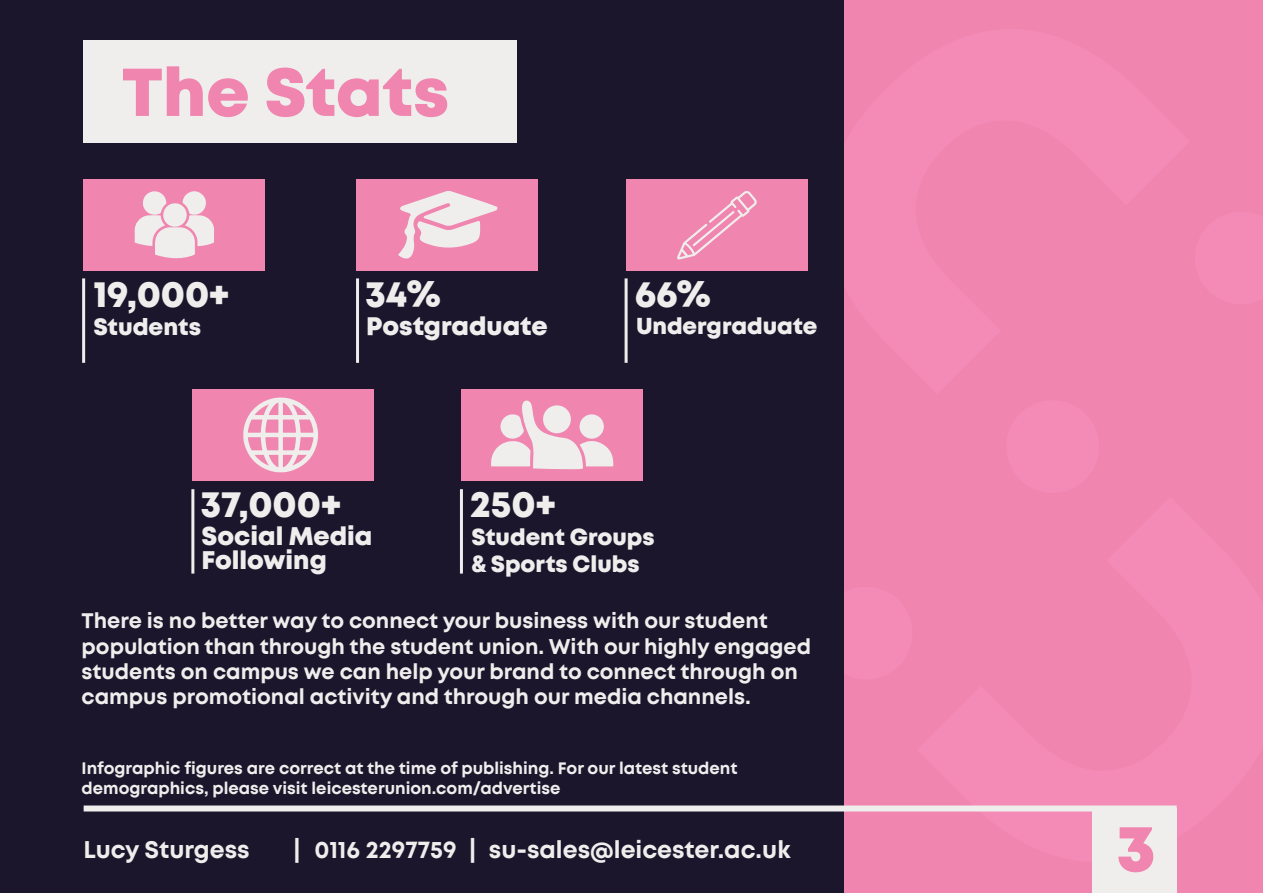
<style>
.page{position:relative;width:1263px;height:893px;background:#1c162c}
.page>*{position:absolute;margin:0;border:0;box-sizing:border-box;transform-origin:0 0}
.t1{font:800 67.5px "Mont";color:#f086af}
.t2{font:900 65.7px "Mont";color:#f086af}
.t3{font:800 36.6px "Mont";color:#efeeed}
.t4{font:800 25.35px/24px "Mont";color:#efeeed}
.t5{font:700 23.7px "Mont";color:#efeeed}
.t6{font:800 23.1px "Mont";color:#efeeed}
.t7{font:800 22.65px/27.3px "Mont";color:#efeeed}
.t8{font:700 21px/25.2px "Mont";color:#efeeed}
.t9{font:700 16.5px/19.8px "Mont";color:#efeeed}
</style>
<div class="page">
<div style="left:844px;top:0;width:419px;height:893px;background:#f086af"></div>
<div style="left:84px;top:40px;width:433px;height:103px;background:#efeeed"></div>
<div style="left:84px;top:179px;width:181px;height:91px;background:#f086af"></div>
<div style="left:84px;top:805px;width:1093px;height:6px;background:#efeeed"></div>
<div style="left:1092px;top:808px;width:85px;height:85px;background:#efeeed"></div>
<svg style="left:135px;top:191px;width:79px;height:67px"></svg>
<div style="left:356px;top:179px;width:182px;height:91px;background:#f086af"></div>
<div style="left:626px;top:179px;width:182px;height:91px;background:#f086af"></div>
<div style="left:192px;top:389px;width:181px;height:91px;background:#f086af"></div>
<div style="left:461px;top:389px;width:182px;height:91px;background:#f086af"></div>
<svg style="left:398px;top:191px;width:99px;height:68px"></svg>
<svg style="left:677px;top:191px;width:80px;height:68px"></svg>
<hr style="left:82px;top:278px;width:3px;height:85px;background:#efeeed">
<hr style="left:356px;top:278px;width:3px;height:85px;background:#efeeed">
<hr style="left:625px;top:278px;width:3px;height:85px;background:#efeeed">
<hr style="left:191px;top:489px;width:3px;height:85px;background:#efeeed">
<hr style="left:460px;top:489px;width:3px;height:85px;background:#efeeed">
<svg style="left:243px;top:397px;width:75px;height:75px"></svg>
<svg style="left:491px;top:400px;width:123px;height:69px"></svg>
<h1 class="t1" style="left:122px;top:59px;width:329px">The Stats</h1>
<h3 class="t3" style="left:93px;top:276px;width:137px">19,000+</h3>
<p class="t6" style="left:93px;top:315px;width:109px">Students</p>
<h3 class="t3" style="left:365px;top:276px;width:77px">34%</h3>
<p class="t4" style="left:366px;top:315px;width:183px">Postgraduate</p>
<h3 class="t3" style="left:635px;top:276px;width:78px">66%</h3>
<p class="t7" style="left:636px;top:314px;width:183px">Undergraduate</p>
<h3 class="t3" style="left:200px;top:486px;width:142px">37,000+</h3>
<p class="t4" style="left:202px;top:526px;width:172px">Social Media<br>Following</p>
<h3 class="t3" style="left:470px;top:486px;width:87px">250+</h3>
<p class="t7" style="left:471px;top:524px;width:185px">Student Groups &amp; Sports Clubs</p>
<p class="t8" style="left:82px;top:609px;width:731px">There is no better way to connect your business with our student population than through the student union. With our highly engaged students on campus we can help your brand to connect through on campus promotional activity and through our media channels.</p>
<p class="t9" style="left:82px;top:759px;width:657px">Infographic figures are correct at the time of publishing. For our latest student demographics, please visit leicesterunion.com/advertise</p>
<p class="t5" style="left:84px;top:838px;width:168px">Lucy Sturgess</p>
<p class="t5" style="left:293px;top:838px;width:499px">| 0116 2297759 | su-sales@leicester.ac.uk</p>
<h2 class="t2" style="left:1117px;top:816px;width:40px">3</h2>
</div>
